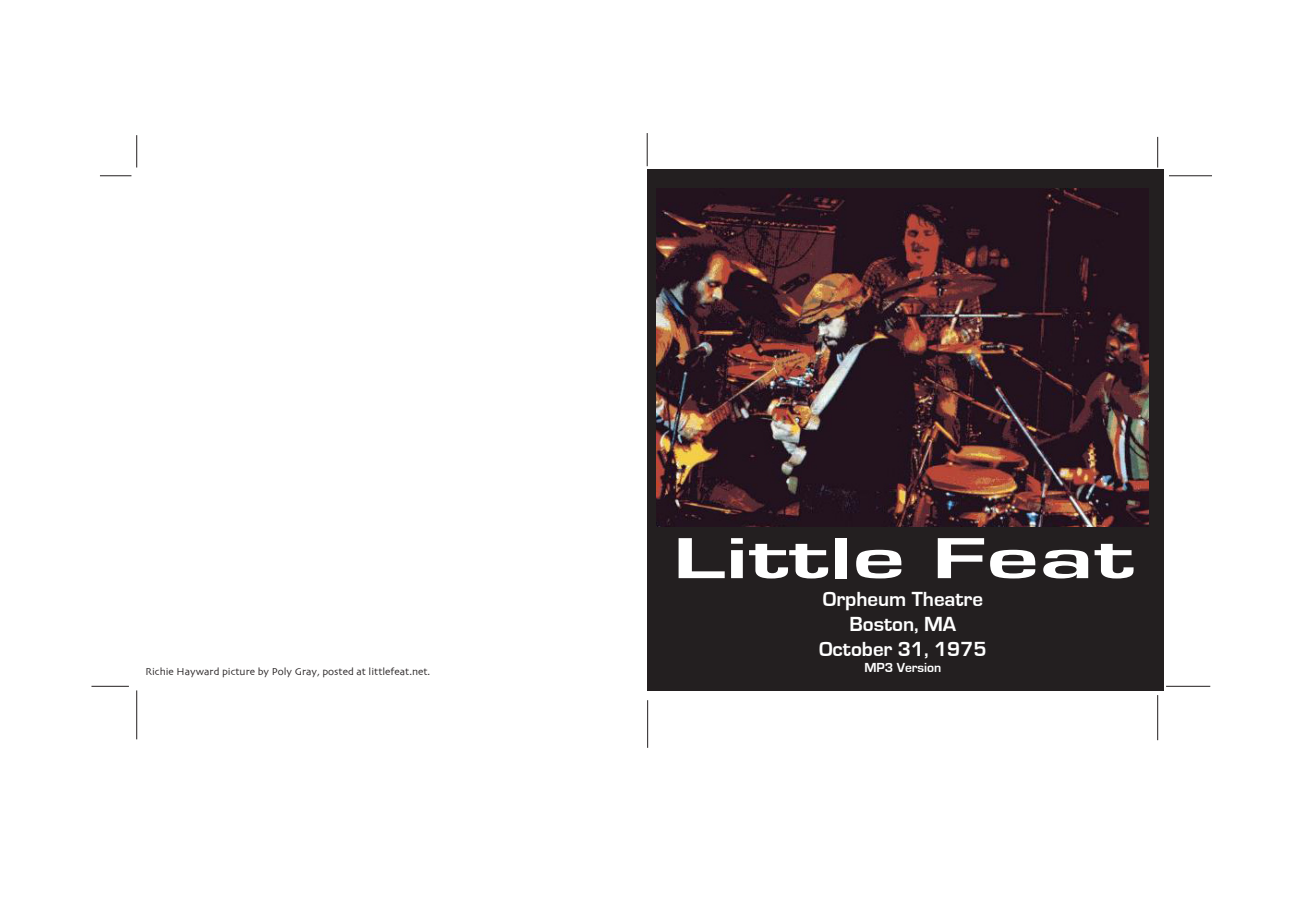
<style>
.page{position:relative;width:1289px;height:919px;background:#fff}
.page>*{position:absolute;margin:0;border:0;box-sizing:border-box;transform-origin:0 0}
.t1{font:700 60px "Eurostile";color:#fff;scale:1.75 1}
.t2{font:700 21px "Eurostile";color:#fff}
.t3{font:700 13.5px "Eurostile";color:#fff}
.t4{font:10.5px "Skia";color:#231f20}
</style>
<div class="page">
<div style="left:647px;top:169px;width:517px;height:521px;background:#231f20"></div>
<hr style="left:136px;top:135px;width:1px;height:32px;background:#231f20">
<hr style="left:100px;top:175px;width:31px;height:1px;background:#231f20">
<hr style="left:647px;top:133px;width:1px;height:33px;background:#231f20">
<hr style="left:1157px;top:137px;width:1px;height:30px;background:#231f20">
<hr style="left:1168px;top:175px;width:43px;height:1px;background:#231f20">
<hr style="left:1166px;top:686px;width:44px;height:1px;background:#231f20">
<hr style="left:1157px;top:695px;width:1px;height:45px;background:#231f20">
<hr style="left:91px;top:686px;width:38px;height:1px;background:#231f20">
<hr style="left:136px;top:690px;width:1px;height:49px;background:#231f20">
<hr style="left:647px;top:700px;width:1px;height:47px;background:#231f20">
<img style="left:656px;top:188px;width:492px;height:338px">
<p class="t1" style="left:672px;top:525px;width:265px">Little Feat</p>
<p class="t2" style="left:822px;top:587px;width:162px">Orpheum Theatre</p>
<p class="t2" style="left:849px;top:612px;width:108px">Boston, MA</p>
<p class="t2" style="left:819px;top:637px;width:169px">October 31, 1975</p>
<p class="t4" style="left:145px;top:664px;width:286px">Richie Hayward picture by Poly Gray, posted at littlefeat.net.</p>
<p class="t3" style="left:864px;top:660px;width:78px">MP3 Version</p>
</div>
